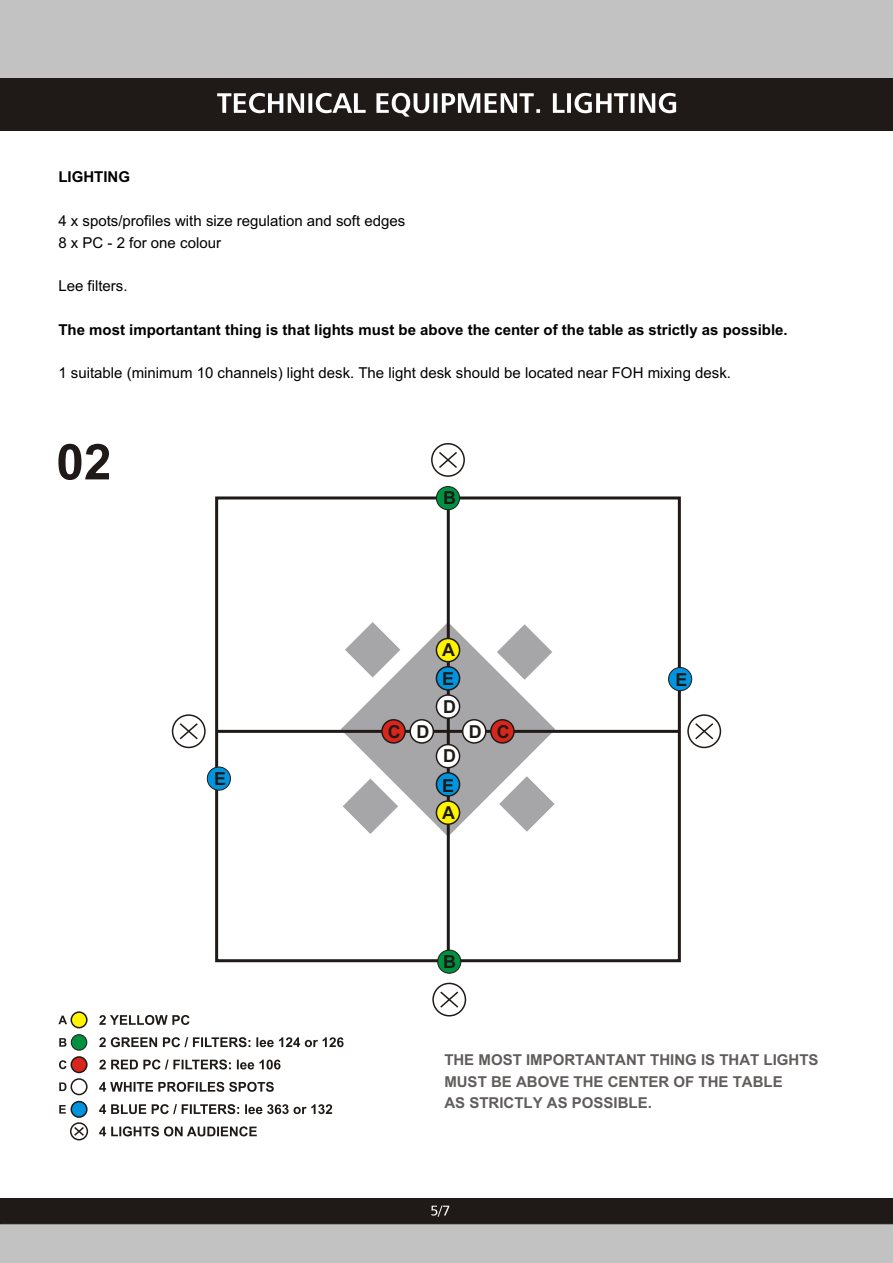
<style>
.page{position:relative;width:893px;height:1263px;background:#fff}
.page>*{position:absolute;margin:0;border:0;box-sizing:border-box;transform-origin:0 0}
.t1{font:700 17.85px "Arial";color:#1f1a17}
.t2{font:15px/21.8px "Arial";color:#000}
.t3{font:700 15px "Arial";color:#000}
.t4{font:700 15px/21.8px "Arial";color:#615c5c}
</style>
<div class="page">
<div style="left:0;top:0;width:893px;height:96px;background:#c2c2c2"></div>
<div style="left:0;top:1223px;width:893px;height:40px;background:#c2c2c2"></div>
<div style="left:0;top:1198px;width:893px;height:26px;background:#1f1a17"></div>
<div style="left:71px;top:1011px;width:17px;height:17px;background:#fff500;border:2px solid #1f1a17;border-radius:50%"></div>
<svg style="left:99px;top:1015px;width:90px;height:10px"></svg>
<svg style="left:99px;top:1037px;width:245px;height:10px"></svg>
<svg style="left:99px;top:1059px;width:181px;height:10px"></svg>
<svg style="left:99px;top:1082px;width:175px;height:10px"></svg>
<svg style="left:99px;top:1104px;width:233px;height:10px"></svg>
<svg style="left:99px;top:1126px;width:158px;height:10px"></svg>
<div style="left:71px;top:1034px;width:16px;height:16px;background:#009140;border:1px solid #1f1a17;border-radius:50%"></div>
<div style="left:71px;top:1056px;width:17px;height:17px;background:#d9261c;border:2px solid #1f1a17;border-radius:50%"></div>
<div style="left:71px;top:1078px;width:17px;height:17px;background:#fff;border:2px solid #1f1a17;border-radius:50%"></div>
<div style="left:71px;top:1101px;width:17px;height:17px;background:#0094de;border:2px solid #1f1a17;border-radius:50%"></div>
<svg style="left:70px;top:1122px;width:18px;height:18px"></svg>
<svg style="left:73px;top:1125px;width:13px;height:12px"></svg>
<svg style="left:58px;top:1015px;width:9px;height:9px"></svg>
<svg style="left:59px;top:1038px;width:7px;height:9px"></svg>
<svg style="left:59px;top:1060px;width:7px;height:9px"></svg>
<svg style="left:59px;top:1082px;width:7px;height:9px"></svg>
<svg style="left:59px;top:1105px;width:7px;height:8px"></svg>
<svg style="left:341px;top:622px;width:214px;height:215px;fill:#a6a6a8"></svg>
<svg style="left:499px;top:776px;width:56px;height:56px"></svg>
<svg style="left:345px;top:622px;width:55px;height:55px"></svg>
<svg style="left:343px;top:778px;width:55px;height:56px"></svg>
<svg style="left:497px;top:624px;width:55px;height:56px"></svg>
<div style="left:215px;top:496px;width:466px;height:466px;border:3px solid #1f1a17"></div>
<div style="left:207px;top:767px;width:24px;height:23px;background:#0094de;border:1px solid #1f1a17;border-radius:50%"></div>
<div style="left:668px;top:667px;width:24px;height:24px;background:#0094de;border:1px solid #1f1a17;border-radius:50%"></div>
<hr style="left:447px;top:507px;width:3px;height:452px;background:#1f1a17">
<div style="left:436px;top:666px;width:24px;height:25px;background:#0094de;border:2px solid #1f1a17;border-radius:50%"></div>
<div style="left:436px;top:772px;width:24px;height:25px;background:#0094de;border:2px solid #1f1a17;border-radius:50%"></div>
<div style="left:436px;top:800px;width:24px;height:25px;background:#fff500;border:2px solid #1f1a17;border-radius:50%"></div>
<div style="left:436px;top:638px;width:24px;height:24px;background:#fff500;border:2px solid #1f1a17;border-radius:50%"></div>
<div style="left:436px;top:694px;width:24px;height:25px;background:#fff;border:2px solid #1f1a17;border-radius:50%"></div>
<div style="left:436px;top:744px;width:24px;height:24px;background:#fff;border:2px solid #1f1a17;border-radius:50%"></div>
<hr style="left:217px;top:730px;width:462px;height:3px;background:#1f1a17">
<div style="left:490px;top:719px;width:25px;height:25px;background:#d9261c;border:2px solid #1f1a17;border-radius:50%"></div>
<div style="left:381px;top:719px;width:25px;height:25px;background:#d9261c;border:2px solid #1f1a17;border-radius:50%"></div>
<div style="left:462px;top:719px;width:24px;height:25px;background:#fff;border:2px solid #1f1a17;border-radius:50%"></div>
<div style="left:409px;top:719px;width:25px;height:25px;background:#fff;border:2px solid #1f1a17;border-radius:50%"></div>
<div style="left:437px;top:950px;width:24px;height:23px;background:#009140;border:1px solid #1f1a17;border-radius:50%"></div>
<div style="left:436px;top:486px;width:24px;height:24px;background:#009140;border:1px solid #1f1a17;border-radius:50%"></div>
<svg style="left:431px;top:443px;width:34px;height:34px"></svg>
<svg style="left:437px;top:450px;width:22px;height:20px"></svg>
<svg style="left:172px;top:714px;width:34px;height:34px"></svg>
<svg style="left:178px;top:722px;width:21px;height:19px"></svg>
<svg style="left:687px;top:714px;width:34px;height:34px"></svg>
<svg style="left:694px;top:722px;width:21px;height:19px"></svg>
<svg style="left:432px;top:983px;width:34px;height:33px"></svg>
<svg style="left:439px;top:990px;width:21px;height:19px"></svg>
<svg style="left:58px;top:444px;width:51px;height:36px"></svg>
<div style="left:0;top:79px;width:893px;height:52px;background:#1f1a17"></div>
<svg style="left:217px;top:93px;width:459px;height:24px"></svg>
<p class="t3" style="left:58px;top:171px;width:73px">LIGHTING</p>
<p class="t2" style="left:58px;top:211px;width:348px">4 x spots/profiles with size regulation and soft edges<br>8 x PC - 2 for one colour</p>
<p class="t2" style="left:58px;top:276px;width:71px">Lee filters.</p>
<p class="t3" style="left:58px;top:324px;width:731px">The most importantant thing is that lights must be above the center of the table as strictly as possible.</p>
<p class="t2" style="left:58px;top:363px;width:674px">1 suitable (minimum 10 channels) light desk. The light desk should be located near FOH mixing desk.</p>
<p class="t1" style="left:443px;top:491px;width:14px">B</p>
<p class="t1" style="left:214px;top:772px;width:13px">E</p>
<p class="t1" style="left:442px;top:643px;width:14px">A</p>
<p class="t1" style="left:442px;top:672px;width:13px">E</p>
<p class="t1" style="left:443px;top:700px;width:14px">D</p>
<p class="t1" style="left:443px;top:749px;width:14px">D</p>
<p class="t1" style="left:388px;top:725px;width:14px">C</p>
<p class="t1" style="left:497px;top:725px;width:14px">C</p>
<p class="t1" style="left:417px;top:725px;width:14px">D</p>
<p class="t1" style="left:469px;top:725px;width:14px">D</p>
<p class="t1" style="left:442px;top:779px;width:13px">E</p>
<p class="t1" style="left:442px;top:806px;width:14px">A</p>
<p class="t1" style="left:443px;top:955px;width:14px">B</p>
<p class="t1" style="left:675px;top:673px;width:13px">E</p>
<p class="t4" style="left:444px;top:1050px;width:376px">THE MOST IMPORTANTANT THING IS THAT LIGHTS<br>MUST BE ABOVE THE CENTER OF THE TABLE<br>AS STRICTLY AS POSSIBLE.</p>
</div>
